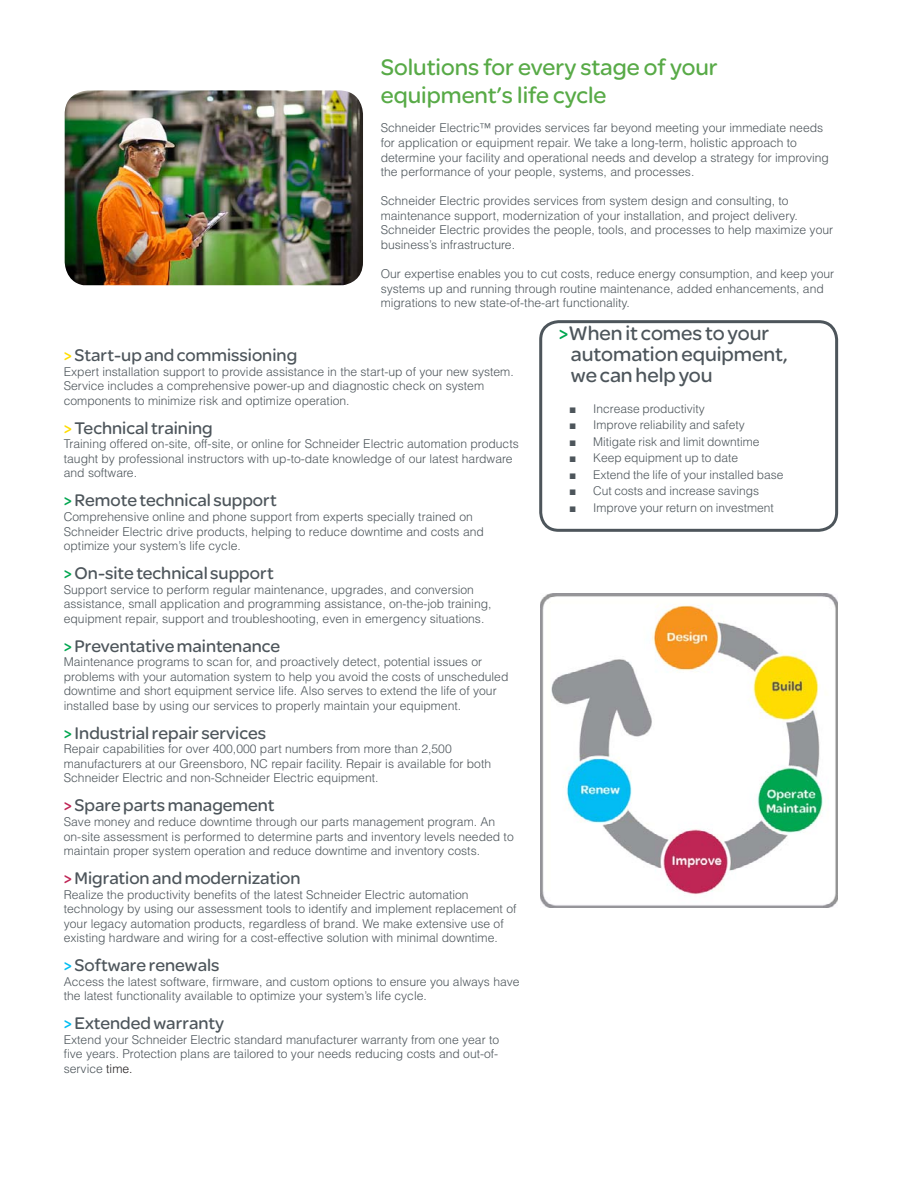
<style>
.page{position:relative;width:919px;height:1187px;background:#fff}
.page>*{position:absolute;margin:0;border:0;box-sizing:border-box;transform-origin:0 0}
.t1{font:24px/28.8px "SE Optimist";color:#58aa47}
.t2{font:21px/21px "SE Optimist";color:#4d555b}
.t3{font:18px "SE Optimist";color:#4d555b}
.t4{font:300 12.15px/14.5px "Helvetica";color:#4d555b}
.t5{font:300 12px "Helvetica";color:#4d555b}
.s1{color:#00a650}
.s2{font-family:"Times New Roman";font-weight:400}
.s3{color:#fd0}
.s4{color:#bf2555}
.s5{color:#00bdf2}
.s6{color:#231f20}
</style>
<div class="page">
<img style="left:65px;top:90px;width:298px;height:195px">
<img style="left:540px;top:593px;width:297px;height:314px">
<div style="left:539px;top:320px;width:299px;height:212px;border:3px solid #4d555b;border-radius:18px"></div>
<h1 class="t1" style="left:381px;top:54px;width:338px">Solutions for every stage of your equipment’s life cycle</h1>
<p class="t4" style="left:381px;top:122px;width:449px">Schneider Electric™ provides services far beyond meeting your immediate needs for application or equipment repair. We take a long-term, holistic approach to determine your facility and operational needs and develop a strategy for improving the performance of your people, systems, and processes.</p>
<p class="t4" style="left:381px;top:195px;width:454px">Schneider Electric provides services from system design and consulting, to maintenance support, modernization of your installation, and project delivery.<br>Schneider Electric provides the people, tools, and processes to help maximize your business’s infrastructure.</p>
<p class="t4" style="left:381px;top:267px;width:455px">Our expertise enables you to cut costs, reduce energy consumption, and keep your systems up and running through routine maintenance, added enhancements, and migrations to new state-of-the-art functionality.</p>
<h2 class="t2" style="left:570px;top:324px;width:218px;text-indent:-12px"><span class="s1">&gt;</span>When it comes to your automation equipment, we can help you</h2>
<p class="t5" style="left:569px;top:404px;width:137px"><span class="s2">-</span> Increase productivity</p>
<p class="t5" style="left:569px;top:421px;width:177px"><span class="s2">-</span> Improve reliability and safety</p>
<p class="t5" style="left:569px;top:437px;width:192px"><span class="s2">-</span> Mitigate risk and limit downtime</p>
<p class="t5" style="left:569px;top:454px;width:170px"><span class="s2">-</span> Keep equipment up to date</p>
<p class="t5" style="left:569px;top:470px;width:216px"><span class="s2">-</span> Extend the life of your installed base</p>
<p class="t5" style="left:569px;top:487px;width:192px"><span class="s2">-</span> Cut costs and increase savings</p>
<p class="t5" style="left:569px;top:503px;width:206px"><span class="s2">-</span> Improve your return on investment</p>
<h3 class="t3" style="left:64px;top:349px;width:235px"><span class="s3">&gt;</span> Start-up and commissioning</h3>
<p class="t4" style="left:64px;top:365px;width:451px">Expert installation support to provide assistance in the start-up of your new system.<br>Service includes a comprehensive power-up and diagnostic check on system components to minimize risk and optimize operation.</p>
<h3 class="t3" style="left:64px;top:421px;width:150px"><span class="s3">&gt;</span> Technical training</h3>
<p class="t4" style="left:64px;top:438px;width:456px">Training offered on-site, off-site, or online for Schneider Electric automation products taught by professional instructors with up-to-date knowledge of our latest hardware and software.</p>
<h3 class="t3" style="left:64px;top:494px;width:214px"><span class="s1">&gt;</span> Remote technical support</h3>
<p class="t4" style="left:64px;top:510px;width:421px">Comprehensive online and phone support from experts specially trained on<br>Schneider Electric drive products, helping to reduce downtime and costs and optimize your system’s life cycle.</p>
<h3 class="t3" style="left:64px;top:566px;width:211px"><span class="s1">&gt;</span> On-site technical support</h3>
<p class="t4" style="left:64px;top:583px;width:429px">Support service to perform regular maintenance, upgrades, and conversion assistance, small application and programming assistance, on-the-job training, equipment repair, support and troubleshooting, even in emergency situations.</p>
<h3 class="t3" style="left:64px;top:639px;width:218px"><span class="s1">&gt;</span> Preventative maintenance</h3>
<p class="t4" style="left:64px;top:655px;width:446px">Maintenance programs to scan for, and proactively detect, potential issues or problems with your automation system to help you avoid the costs of unscheduled downtime and short equipment service life. Also serves to extend the life of your installed base by using our services to properly maintain your equipment.</p>
<h3 class="t3" style="left:64px;top:726px;width:204px"><span class="s1">&gt;</span> Industrial repair services</h3>
<p class="t4" style="left:64px;top:743px;width:429px">Repair capabilities for over 400,000 part numbers from more than 2,500 manufacturers at our Greensboro, NC repair facility. Repair is available for both<br>Schneider Electric and non-Schneider Electric equipment.</p>
<h3 class="t3" style="left:64px;top:799px;width:212px"><span class="s4">&gt;</span> Spare parts management</h3>
<p class="t4" style="left:64px;top:815px;width:451px">Save money and reduce downtime through our parts management program. An on-site assessment is performed to determine parts and inventory levels needed to maintain proper system operation and reduce downtime and inventory costs.</p>
<h3 class="t3" style="left:64px;top:871px;width:238px"><span class="s4">&gt;</span> Migration and modernization</h3>
<p class="t4" style="left:64px;top:888px;width:454px">Realize the productivity benefits of the latest Schneider Electric automation technology by using our assessment tools to identify and implement replacement of your legacy automation products, regardless of brand. We make extensive use of existing hardware and wiring for a cost-effective solution with minimal downtime.</p>
<h3 class="t3" style="left:64px;top:958px;width:157px"><span class="s5">&gt;</span> Software renewals</h3>
<p class="t4" style="left:64px;top:975px;width:457px">Access the latest software, firmware, and custom options to ensure you always have the latest functionality available to optimize your system’s life cycle.</p>
<h3 class="t3" style="left:64px;top:1016px;width:162px"><span class="s5">&gt;</span> Extended warranty</h3>
<p class="t4" style="left:64px;top:1033px;width:437px;text-align:justify">Extend your Schneider Electric standard manufacturer warranty from one year to five years. Protection plans are tailored to your needs reducing costs and out-of&shy;service <span class="s6">time.</span></p>
</div>
